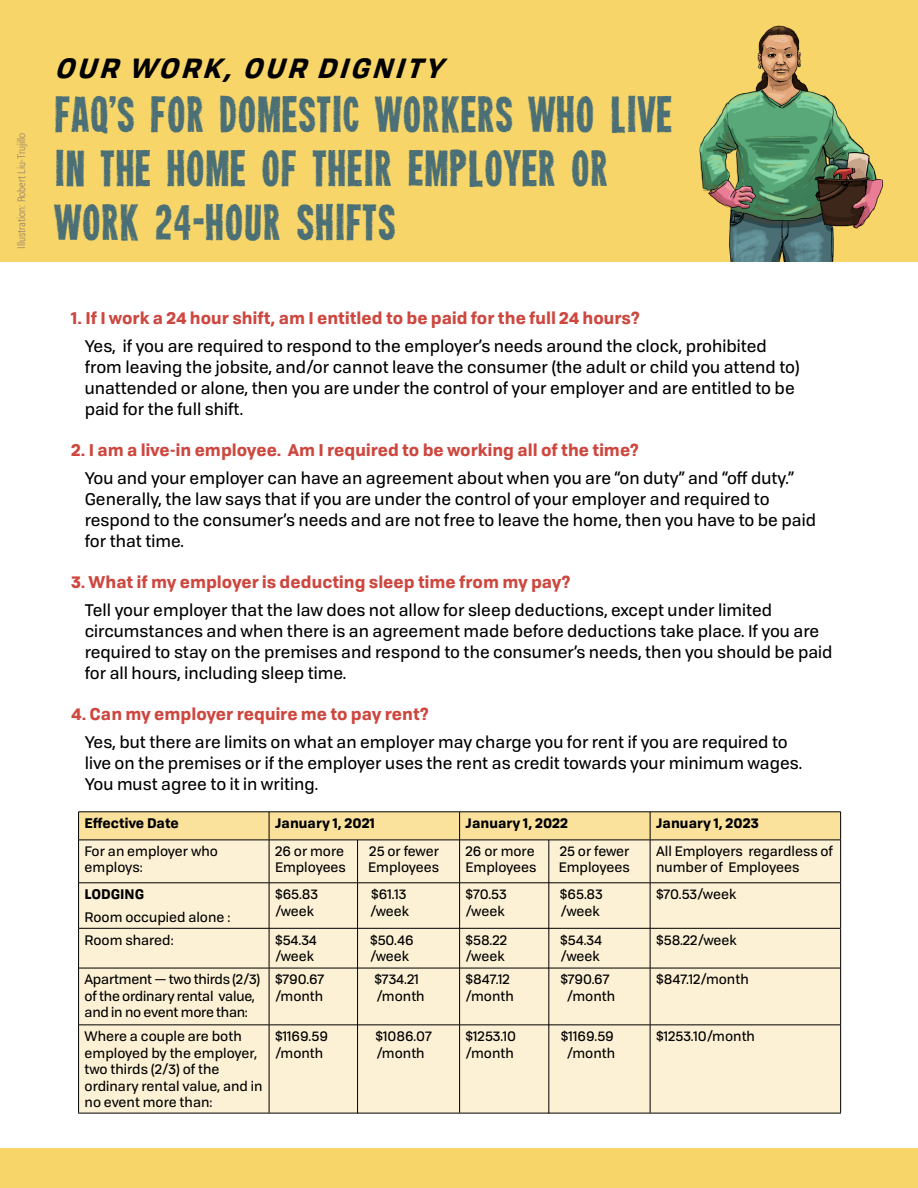
<style>
.page{position:relative;width:918px;height:1188px;background:#fff}
.page>*{position:absolute;margin:0;border:0;box-sizing:border-box;transform-origin:0 0}
.t1{font:45px/54px "Heavyweight";color:#4b6f76}
.t2{font:italic 700 27px "Tofino";color:#000}
.t3{font:16.5px/21px "Tofino";color:#000}
.t4{font:700 16.5px "Tofino";color:#cd473f}
.t5{font:13.5px/16.5px "Tofino";color:#000}
.t6{font:13.5px/16.5px "Tofino";letter-spacing:-.02em;color:#000}
.t7{font:700 13.5px "Tofino";color:#000}
.t8{font:300 10.5px "Roboto Condensed";color:#8e7c6d}
</style>
<div class="page">
<div style="left:0;top:0;width:918px;height:262px;background:#f7d568"></div>
<div style="left:0;top:1148px;width:918px;height:40px;background:#f7d568"></div>
<div style="left:79px;top:841px;width:761px;height:272px;background:#fdf1d5"></div>
<hr style="left:269px;top:840px;width:1px;height:43px;background:#000">
<hr style="left:459px;top:840px;width:1px;height:43px;background:#000">
<hr style="left:650px;top:840px;width:1px;height:43px;background:#000">
<hr style="left:79px;top:883px;width:190px;height:1px;background:#000">
<hr style="left:269px;top:883px;width:191px;height:1px;background:#000">
<hr style="left:269px;top:883px;width:1px;height:45px;background:#000">
<hr style="left:460px;top:883px;width:190px;height:1px;background:#000">
<hr style="left:459px;top:883px;width:1px;height:45px;background:#000">
<hr style="left:650px;top:883px;width:190px;height:1px;background:#000">
<hr style="left:650px;top:883px;width:1px;height:45px;background:#000">
<hr style="left:79px;top:928px;width:190px;height:1px;background:#000">
<hr style="left:269px;top:928px;width:191px;height:1px;background:#000">
<hr style="left:269px;top:929px;width:1px;height:39px;background:#000">
<hr style="left:460px;top:928px;width:190px;height:1px;background:#000">
<hr style="left:459px;top:929px;width:1px;height:39px;background:#000">
<hr style="left:650px;top:928px;width:190px;height:1px;background:#000">
<hr style="left:650px;top:929px;width:1px;height:39px;background:#000">
<hr style="left:79px;top:968px;width:190px;height:1px;background:#000">
<hr style="left:269px;top:968px;width:191px;height:1px;background:#000">
<hr style="left:269px;top:968px;width:1px;height:57px;background:#000">
<hr style="left:460px;top:968px;width:190px;height:1px;background:#000">
<hr style="left:459px;top:968px;width:1px;height:57px;background:#000">
<hr style="left:650px;top:968px;width:190px;height:1px;background:#000">
<hr style="left:650px;top:968px;width:1px;height:57px;background:#000">
<hr style="left:79px;top:1025px;width:190px;height:1px;background:#000">
<hr style="left:269px;top:1025px;width:191px;height:1px;background:#000">
<hr style="left:269px;top:1025px;width:1px;height:88px;background:#000">
<hr style="left:460px;top:1025px;width:190px;height:1px;background:#000">
<hr style="left:459px;top:1025px;width:1px;height:88px;background:#000">
<hr style="left:650px;top:1025px;width:190px;height:1px;background:#000">
<hr style="left:650px;top:1025px;width:1px;height:88px;background:#000">
<svg style="left:78px;top:812px;width:763px;height:28px;background:#f0d997"></svg>
<hr style="left:78px;top:840px;width:191px;height:1px;background:#000">
<hr style="left:269px;top:840px;width:191px;height:1px;background:#000">
<hr style="left:460px;top:840px;width:190px;height:1px;background:#000">
<hr style="left:650px;top:840px;width:191px;height:1px;background:#000">
<hr style="left:78px;top:840px;width:1px;height:43px;background:#000">
<hr style="left:840px;top:840px;width:1px;height:43px;background:#000">
<hr style="left:78px;top:883px;width:1px;height:45px;background:#000">
<hr style="left:840px;top:883px;width:1px;height:45px;background:#000">
<hr style="left:78px;top:928px;width:1px;height:40px;background:#000">
<hr style="left:840px;top:928px;width:1px;height:40px;background:#000">
<hr style="left:78px;top:968px;width:1px;height:57px;background:#000">
<hr style="left:840px;top:968px;width:1px;height:57px;background:#000">
<hr style="left:78px;top:1025px;width:1px;height:88px;background:#000">
<hr style="left:840px;top:1025px;width:1px;height:88px;background:#000">
<hr style="left:78px;top:1113px;width:191px;height:1px;background:#000">
<hr style="left:269px;top:1113px;width:191px;height:1px;background:#000">
<hr style="left:460px;top:1113px;width:190px;height:1px;background:#000">
<hr style="left:650px;top:1113px;width:191px;height:1px;background:#000">
<hr style="left:357px;top:840px;width:1px;height:273px;background:#000">
<hr style="left:549px;top:840px;width:1px;height:273px;background:#000">
<img style="left:699px;top:25px;width:184px;height:237px">
<p class="t8" style="left:14px;top:249px;width:118px;rotate:-90deg">Illustration: Robert Liu-Trujillo</p>
<h2 class="t2" style="left:54px;top:46px;width:402px">OUR WORK, OUR DIGNITY</h2>
<h1 class="t1" style="left:54px;top:89px;width:620px">FAQ’S FOR DOMESTIC WORKERS WHO LIVE<br>IN THE HOME OF THEIR EMPLOYER OR<br>WORK 24-HOUR SHIFTS</h1>
<p class="t4" style="left:71px;top:304px;width:570px">1. If I work a 24 hour shift, am I entitled to be paid for the full 24 hours?</p>
<p class="t3" style="left:85px;top:334px;width:717px">Yes, if you are required to respond to the employer’s needs around the clock, prohibited from leaving the jobsite, and/or cannot leave the consumer (the adult or child you attend to) unattended or alone, then you are under the control of your employer and are entitled to be paid for the full shift.</p>
<p class="t4" style="left:71px;top:436px;width:569px">2. I am a live-in employee. Am I required to be working all of the time?</p>
<p class="t3" style="left:85px;top:466px;width:733px">You and your employer can have an agreement about when you are “on duty” and “off duty.” Generally, the law says that if you are under the control of your employer and required to respond to the consumer’s needs and are not free to leave the home, then you have to be paid for that time.</p>
<p class="t4" style="left:71px;top:568px;width:501px">3. What if my employer is deducting sleep time from my pay?</p>
<p class="t3" style="left:85px;top:598px;width:749px">Tell your employer that the law does not allow for sleep deductions, except under limited circumstances and when there is an agreement made before deductions take place. If you are required to stay on the premises and respond to the consumer’s needs, then you should be paid for all hours, including sleep time.</p>
<p class="t4" style="left:71px;top:700px;width:359px">4. Can my employer require me to pay rent?</p>
<p class="t3" style="left:85px;top:730px;width:719px">Yes, but there are limits on what an employer may charge you for rent if you are required to live on the premises or if the employer uses the rent as credit towards your minimum wages.<br>You must agree to it in writing.</p>
<p class="t7" style="left:85px;top:812px;width:96px">Effective Date</p>
<p class="t7" style="left:275px;top:812px;width:101px">January 1, 2021</p>
<p class="t7" style="left:466px;top:812px;width:104px">January 1, 2022</p>
<p class="t7" style="left:656px;top:812px;width:104px">January 1, 2023</p>
<p class="t5" style="left:85px;top:842px;width:135px">For an employer who employs:</p>
<p class="t5" style="left:275px;top:842px;width:71px">26 or more</p>
<p class="t5" style="left:369px;top:842px;width:71px">25 or fewer</p>
<p class="t5" style="left:466px;top:842px;width:71px">26 or more</p>
<p class="t5" style="left:560px;top:842px;width:71px">25 or fewer</p>
<p class="t5" style="left:466px;top:858px;width:72px">Employees</p>
<p class="t5" style="left:559px;top:858px;width:72px">Employees</p>
<p class="t5" style="left:656px;top:842px;width:178px">All Employers regardless of number of Employees</p>
<p class="t5" style="left:275px;top:858px;width:72px">Employees</p>
<p class="t5" style="left:368px;top:858px;width:72px">Employees</p>
<p class="t7" style="left:85px;top:883px;width:61px">LODGING</p>
<p class="t5" style="left:85px;top:908px;width:147px">Room occupied alone :</p>
<p class="t5" style="left:275px;top:885px;width:45px">$65.83</p>
<p class="t5" style="left:371px;top:885px;width:37px">$61.13</p>
<p class="t5" style="left:275px;top:902px;width:41px">/week</p>
<p class="t5" style="left:370px;top:902px;width:41px">/week</p>
<p class="t5" style="left:466px;top:885px;width:43px">$70.53</p>
<p class="t5" style="left:560px;top:885px;width:45px">$65.83</p>
<p class="t5" style="left:466px;top:902px;width:41px">/week</p>
<p class="t5" style="left:561px;top:902px;width:41px">/week</p>
<p class="t5" style="left:656px;top:885px;width:82px">$70.53/week</p>
<p class="t5" style="left:85px;top:931px;width:91px">Room shared:</p>
<p class="t5" style="left:275px;top:931px;width:43px">$54.34</p>
<p class="t5" style="left:370px;top:931px;width:45px">$50.46</p>
<p class="t5" style="left:275px;top:947px;width:41px">/week</p>
<p class="t5" style="left:370px;top:947px;width:41px">/week</p>
<p class="t5" style="left:466px;top:931px;width:43px">$58.22</p>
<p class="t5" style="left:560px;top:931px;width:43px">$54.34</p>
<p class="t5" style="left:466px;top:947px;width:41px">/week</p>
<p class="t5" style="left:561px;top:947px;width:41px">/week</p>
<p class="t5" style="left:656px;top:931px;width:82px">$58.22/week</p>
<p class="t6" style="left:85px;top:970px;width:177px">Apartment — two thirds (2/3) of the ordinary rental value, and in no event more than:</p>
<p class="t5" style="left:275px;top:970px;width:51px">$790.67</p>
<p class="t5" style="left:374px;top:970px;width:46px">$734.21</p>
<p class="t5" style="left:275px;top:987px;width:50px">/month</p>
<p class="t5" style="left:376px;top:987px;width:50px">/month</p>
<p class="t5" style="left:466px;top:970px;width:46px">$847.12</p>
<p class="t5" style="left:560px;top:970px;width:51px">$790.67</p>
<p class="t5" style="left:466px;top:987px;width:50px">/month</p>
<p class="t5" style="left:567px;top:987px;width:50px">/month</p>
<p class="t5" style="left:656px;top:970px;width:94px">$847.12/month</p>
<p class="t5" style="left:85px;top:1027px;width:180px">Where a couple are both employed by the employer, two thirds (2/3) of the ordinary rental value, and in no event more than:</p>
<p class="t5" style="left:275px;top:1027px;width:54px">$1169.59</p>
<p class="t5" style="left:375px;top:1027px;width:58px">$1086.07</p>
<p class="t5" style="left:275px;top:1044px;width:50px">/month</p>
<p class="t5" style="left:376px;top:1044px;width:50px">/month</p>
<p class="t5" style="left:466px;top:1027px;width:52px">$1253.10</p>
<p class="t5" style="left:561px;top:1027px;width:54px">$1169.59</p>
<p class="t5" style="left:466px;top:1044px;width:50px">/month</p>
<p class="t5" style="left:567px;top:1044px;width:50px">/month</p>
<p class="t5" style="left:656px;top:1027px;width:100px">$1253.10/month</p>
</div>
